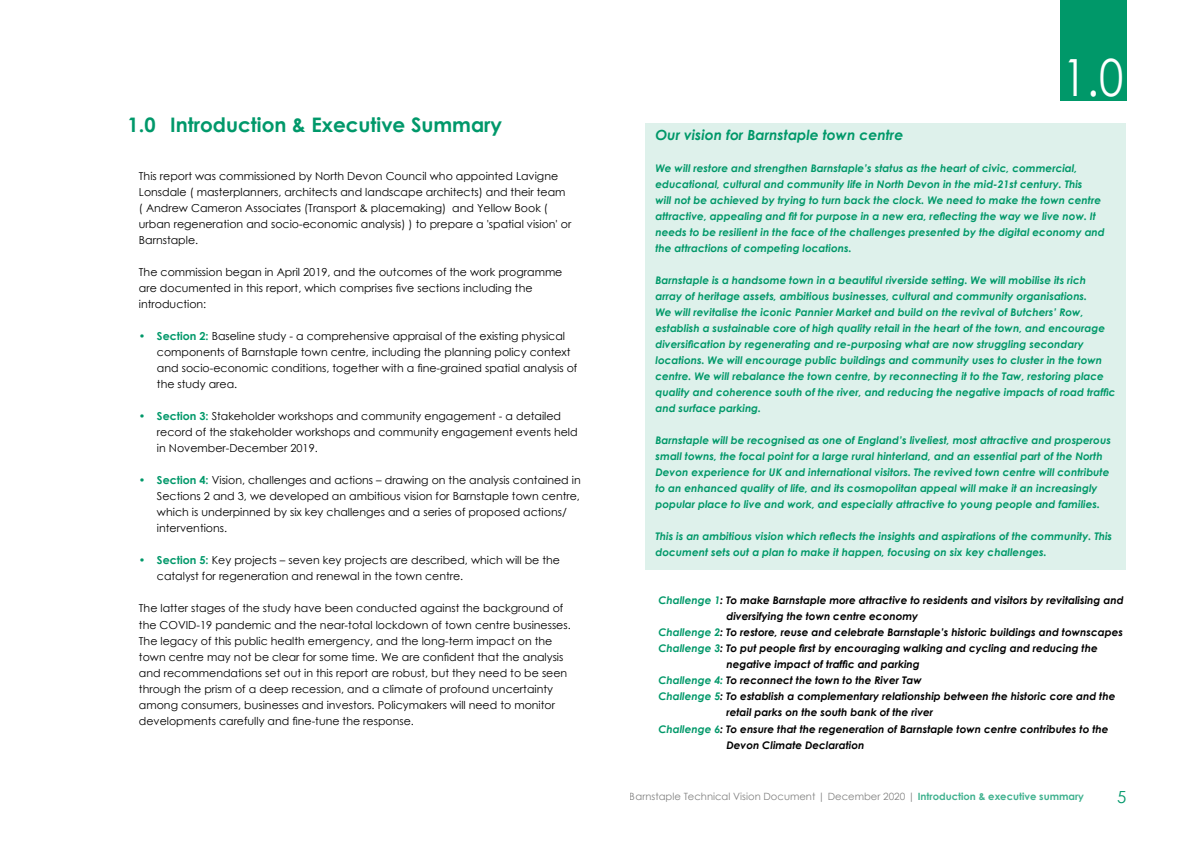
<style>
.page{position:relative;width:1191px;height:842px;background:#fff}
.page>*{position:absolute;margin:0;border:0;box-sizing:border-box;transform-origin:0 0}
.t1{font:51.3px "Century Gothic";color:#fff;scale:.86 1}
.t2{font:700 20px "Century Gothic";color:#00986a}
.t3{font:16.6px "Century Gothic";color:#00986a}
.t4{font:italic 700 14px "Century Gothic";color:#009869}
.t5{font:11px/16px "Century Gothic";color:#000}
.t6{font:italic 700 10.5px/16px "Century Gothic";color:#009869}
.t7{font:italic 700 10.5px/16px "Century Gothic";color:#000}
.t8{font:10px "Century Gothic";color:#575756}
.s1{color:#009869}
.s2{font-weight:700;color:#009869}
.s3{font-weight:700;color:#00986a}
</style>
<div class="page">
<div style="left:1060px;top:0;width:66px;height:100px;background:#009869"></div>
<div style="left:644px;top:123px;width:481px;height:446px;background:#def1eb"></div>
<p class="t2" style="left:128px;top:110px;width:376px">1.0 Introduction &amp; Executive Su<span class="s1">m</span>mary</p>
<p class="t5" style="left:139px;top:168px;width:434px">This report was commissioned by North Devon Council who appointed Lavigne Lonsdale ( masterplanners, architects and landscape architects) and their team ( Andrew Cameron Associates (Transport &amp; placemaking) and Yellow Book ( urban regeneration and socio-economic analysis) ) to prepare a 'spatial vision' or Barnstaple.</p>
<p class="t5" style="left:139px;top:264px;width:425px">The commission began in April 2019, and the outcomes of the work programme</p>
<p class="t5" style="left:139px;top:280px;width:395px">are documented in this report, which comprises five sections including the</p>
<p class="t5" style="left:139px;top:296px;width:69px">introduction:</p>
<p class="t5" style="left:157px;top:328px;width:415px;text-indent:-18px"><span class="s2">• Section 2:</span> Baseline study - a comprehensive appraisal of the existing physical components of Barnstaple town centre, including the planning policy context</p>
<p class="t5" style="left:157px;top:360px;width:422px">and socio-economic conditions, together with a fine-grained spatial analysis of</p>
<p class="t5" style="left:157px;top:376px;width:82px">the study area.</p>
<p class="t5" style="left:157px;top:408px;width:422px;text-indent:-18px"><span class="s2">• Section 3:</span> Stakeholder workshops and community engagement - a detailed record of the stakeholder workshops and community engagement events held in November-December 2019.</p>
<p class="t5" style="left:157px;top:472px;width:425px;text-indent:-18px"><span class="s2">• Section 4:</span> Vision, challenges and actions – drawing on the analysis contained in Sections 2 and 3, we developed an ambitious vision for Barnstaple town centre, which is underpinned by six key challenges and a series of proposed actions/ interventions.</p>
<p class="t5" style="left:157px;top:552px;width:404px;text-indent:-18px"><span class="s2">• Section 5:</span> Key projects – seven key projects are described, which will be the catalyst for regeneration and renewal in the town centre.</p>
<p class="t5" style="left:139px;top:600px;width:433px">The latter stages of the study have been conducted against the background of the COVID-19 pandemic and the near-total lockdown of town centre businesses.<br>The legacy of this public health emergency, and the long-term impact on the</p>
<p class="t5" style="left:139px;top:648px;width:426px">town centre may not be clear for some time. We are confident that the analysis</p>
<p class="t5" style="left:139px;top:664px;width:430px">and recommendations set out in this report are robust, but they need to be seen through the prism of a deep recession, and a climate of profound uncertainty among consumers, businesses and investors. Policymakers will need to monitor</p>
<p class="t5" style="left:139px;top:712px;width:276px">developments carefully and fine-tune the response.</p>
<h1 class="t1" style="left:1062px;top:41px;width:72px">1.0</h1>
<p class="t4" style="left:655px;top:125px;width:249px">Our vision for Barnstaple town centre</p>
<p class="t6" style="left:655px;top:160px;width:447px">We will restore and strengthen Barnstaple’s status as the heart of civic, commercial, educational, cultural and community life in North Devon in the mid-21st century. This will not be achieved by trying to turn back the clock. We need to make the town centre</p>
<p class="t6" style="left:655px;top:208px;width:442px">attractive, appealing and fit for purpose in a new era, reflecting the way we live now. It</p>
<p class="t6" style="left:655px;top:224px;width:451px">needs to be resilient in the face of the challenges presented by the digital economy and the attractions of competing locations.</p>
<p class="t6" style="left:655px;top:272px;width:451px">Barnstaple is a handsome town in a beautiful riverside setting. We will mobilise its rich array of heritage assets, ambitious businesses, cultural and community organisations.<br>We will revitalise the iconic Pannier Market and build on the revival of Butchers’ Row, establish a sustainable core of high quality retail in the heart of the town, and encourage</p>
<p class="t6" style="left:655px;top:336px;width:430px">diversification by regenerating and re-purposing what are now struggling secondary</p>
<p class="t6" style="left:655px;top:352px;width:450px">locations. We will encourage public buildings and community uses to cluster in the town centre. We will rebalance the town centre, by reconnecting it to the Taw, restoring place</p>
<p class="t6" style="left:655px;top:384px;width:461px">quality and coherence south of the river, and reducing the negative impacts of road traffic</p>
<p class="t6" style="left:655px;top:400px;width:107px">and surface parking.</p>
<p class="t6" style="left:655px;top:432px;width:457px">Barnstaple will be recognised as one of England’s liveliest, most attractive and prosperous small towns, the focal point for a large rural hinterland, and an essential part of the North Devon experience for UK and international visitors. The revived town centre will contribute to an enhanced quality of life, and its cosmopolitan appeal will make it an increasingly popular place to live and work, and especially attractive to young people and families.</p>
<p class="t6" style="left:655px;top:528px;width:458px">This is an ambitious vision which reflects the insights and aspirations of the community. This</p>
<p class="t6" style="left:655px;top:544px;width:393px">document sets out a plan to make it happen, focusing on six key challenges.</p>
<p class="t7" style="left:658px;top:592px;width:467px"><span class="s1">Challenge 1</span>: To make Barnstaple more attractive to residents and visitors by revitalising and</p>
<p class="t7" style="left:658px;top:608px;width:466px;text-indent:68px">diversifying the town centre economy<br><span class="s1">Challenge 2</span>: To restore, reuse and celebrate Barnstaple’s historic buildings and townscapes<br><span class="s1">Challenge 3</span>: To put people first by encouraging walking and cycling and reducing the</p>
<p class="t7" style="left:726px;top:656px;width:195px">negative impact of traffic and parking</p>
<p class="t7" style="left:658px;top:672px;width:265px"><span class="s1">Challenge 4:</span> To reconnect the town to the River Taw</p>
<p class="t7" style="left:658px;top:688px;width:458px"><span class="s1">Challenge 5</span>: To establish a complementary relationship between the historic core and the</p>
<p class="t7" style="left:726px;top:704px;width:208px">retail parks on the south bank of the river</p>
<p class="t7" style="left:658px;top:720px;width:452px"><span class="s1">Challenge 6</span>: To ensure that the regeneration of Barnstaple town centre contributes to the</p>
<p class="t7" style="left:726px;top:736px;width:139px">Devon Climate Declaration</p>
<p class="t8" style="left:630px;top:789px;width:456px">Barnstaple Technical Vision Document | December 2020 | <span class="s3">Introduction &amp; executive summary</span></p>
<h3 class="t3" style="left:1117px;top:786px;width:11px">5</h3>
</div>
